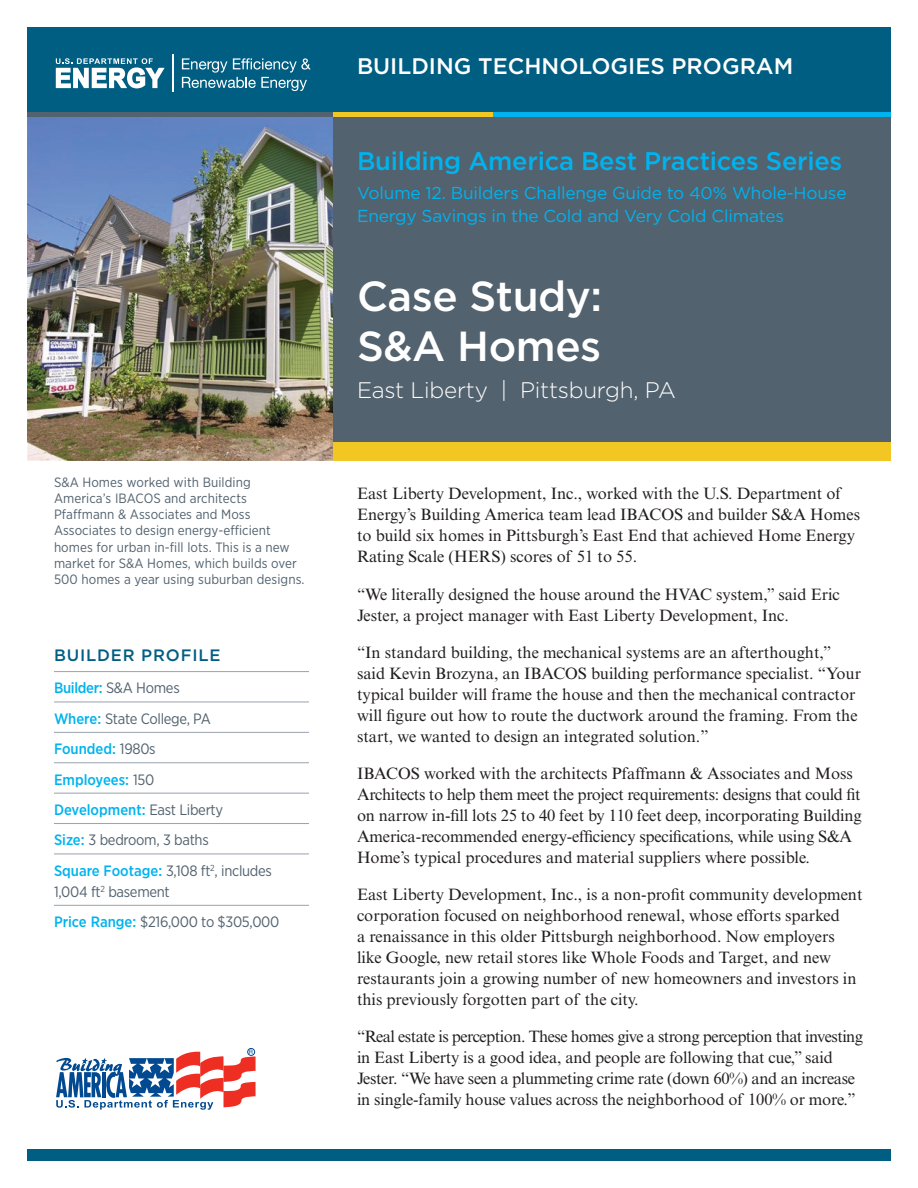
<style>
.page{position:relative;width:918px;height:1188px;background:#fff}
.page>*{position:absolute;margin:0;border:0;box-sizing:border-box;transform-origin:0 0}
.t1{font:500 42px/50.4px "Gotham";letter-spacing:-.01em;color:#fff}
.t2{font:500 25.5px "Gotham";letter-spacing:-.01em;color:#00b3ee}
.t3{font:500 22.5px "Gotham";color:#fff}
.t4{font:300 22.5px "Gotham";letter-spacing:-.01em;color:#fff}
.t5{font:17.25px/22.5px "Gotham";letter-spacing:-.01em;color:#00b3ee}
.t6{font:16.5px/21px "Times New Roman MT Std";color:#231f20}
.t7{font:16.5px/21px "Times New Roman MT Std";letter-spacing:-.02em;color:#231f20}
.t8{font:500 16.5px "Gotham";letter-spacing:.05em;color:#005e82}
.t9{font:15px/30.5px "Gotham Narrow";letter-spacing:-.02em;color:#52626f}
.t10{font:13.5px/16.2px "Gotham Narrow";letter-spacing:.005em;color:#52626f}
.t11{font:6px "Helvetica";color:#014990}
.s1{font-weight:500;color:#00b3ee}
</style>
<div class="page">
<div style="left:322px;top:115px;width:569px;height:327px;background:#52626f"></div>
<div style="left:322px;top:442px;width:569px;height:18px;background:#f3c723"></div>
<img style="left:27px;top:117px;width:306px;height:343px">
<div style="left:27px;top:1149px;width:864px;height:12px;background:#005e82"></div>
<div style="left:27px;top:27px;width:864px;height:85px;background:#005e82"></div>
<svg style="left:56px;top:58px;width:109px;height:30px"></svg>
<hr style="left:173px;top:55px;width:1px;height:37px;background:#fff">
<svg style="left:182px;top:58px;width:129px;height:33px"></svg>
<div style="left:492px;top:112px;width:399px;height:5px;background:#00b3ee"></div>
<div style="left:333px;top:112px;width:160px;height:5px;background:#f3c723"></div>
<div style="left:27px;top:112px;width:306px;height:5px;background:#52626f"></div>
<hr style="left:54px;top:671px;width:255px;height:1px;background:#9aa2ad">
<hr style="left:54px;top:702px;width:255px;height:1px;background:#9aa2ad">
<hr style="left:54px;top:732px;width:255px;height:1px;background:#9aa2ad">
<hr style="left:54px;top:763px;width:255px;height:1px;background:#9aa2ad">
<hr style="left:54px;top:793px;width:255px;height:1px;background:#9aa2ad">
<hr style="left:54px;top:823px;width:255px;height:1px;background:#9aa2ad">
<hr style="left:54px;top:854px;width:255px;height:1px;background:#9aa2ad">
<hr style="left:54px;top:905px;width:255px;height:1px;background:#9aa2ad">
<svg style="left:56px;top:1051px;width:200px;height:59px"></svg>
<div style="left:247px;top:1048px;width:8px;height:8px;border:1px solid #014990;border-radius:50%"></div>
<p class="t10" style="left:54px;top:475px;width:252px">S&amp;A Homes worked with Building America’s IBACOS and architects Pfaffmann &amp; Associates and Moss Associates to design energy-efficient homes for urban in-fill lots. This is a new market for S&amp;A Homes, which builds over 500 homes a year using suburban designs.</p>
<p class="t8" style="left:54px;top:649px;width:168px">BUILDER PROFILE</p>
<p class="t9" style="left:54px;top:674px;width:220px"><span class="s1">Builder:</span> S&amp;A Homes<br><span class="s1">Where:</span> State College, PA<br><span class="s1">Founded:</span> 1980s<br><span class="s1">Employees:</span> 150<br><span class="s1">Development:</span> East Liberty<br><span class="s1">Size:</span> 3 bedroom, 3 baths<br><span class="s1">Square Footage:</span> 3,108 ft<sup>2</sup>, includes</p>
<p class="t9" style="left:54px;top:877px;width:227px">1,004 ft<sup>2</sup> basement<br><span class="s1">Price Range:</span> $216,000 to $305,000</p>
<p class="t11" style="left:249px;top:1050px;width:6px">R</p>
<h3 class="t3" style="left:357px;top:58px;width:438px">BUILDING TECHNOLOGIES PROGRAM</h3>
<h2 class="t2" style="left:357px;top:151px;width:487px">Building America Best Practices Series</h2>
<p class="t5" style="left:357px;top:183px;width:491px">Volume 12. Builders Challenge Guide to 40% Whole-House<br>Energy Savings in the Cold and Very Cold Climates</p>
<h1 class="t1" style="left:357px;top:274px;width:247px">Case Study:<br>S&amp;A Homes</h1>
<h3 class="t4" style="left:357px;top:382px;width:320px">East Liberty | Pittsburgh, PA</h3>
<p class="t6" style="left:357px;top:485px;width:505px">East Liberty Development, Inc., worked with the U.S. Department of Energy’s Building America team lead IBACOS and builder S&amp;A Homes to build six homes in Pittsburgh’s East End that achieved Home Energy Rating Scale (HERS) scores of 51 to 55.</p>
<p class="t6" style="left:357px;top:585px;width:484px">“We literally designed the house around the HVAC system,” said Eric<br>Jester, a project manager with East Liberty Development, Inc.</p>
<p class="t6" style="left:357px;top:643px;width:506px">“In standard building, the mechanical systems are an afterthought,” said Kevin Brozyna, an IBACOS building performance specialist. “Your typical builder will frame the house and then the mechanical contractor will figure out how to route the ductwork around the framing. From the start, we wanted to design an integrated solution.”</p>
<p class="t6" style="left:357px;top:764px;width:506px">IBACOS worked with the architects Pfaffmann &amp; Associates and Moss Architects to help them meet the project requirements: designs that could fit on narrow in-fill lots 25 to 40 feet by 110 feet deep, incorporating Building America-recommended energy-efficiency specifications, while using S&amp;A Home’s typical procedures and material suppliers where possible.</p>
<p class="t6" style="left:357px;top:885px;width:507px">East Liberty Development, Inc., is a non-profit community development corporation focused on neighborhood renewal, whose efforts sparked<br>a renaissance in this older Pittsburgh neighborhood. Now employers like Google, new retail stores like Whole Foods and Target, and new restaurants join a growing number of new homeowners and investors in this previously forgotten part of the city.</p>
<p class="t7" style="left:357px;top:1028px;width:508px">“Real estate is perception. These homes give a strong perception that investing in East Liberty is a good idea, and people are following that cue,” said Jester. “We have seen a plummeting crime rate (down 60%) and an increase in single-family house values across the neighborhood of 100% or more.”</p>
</div>
